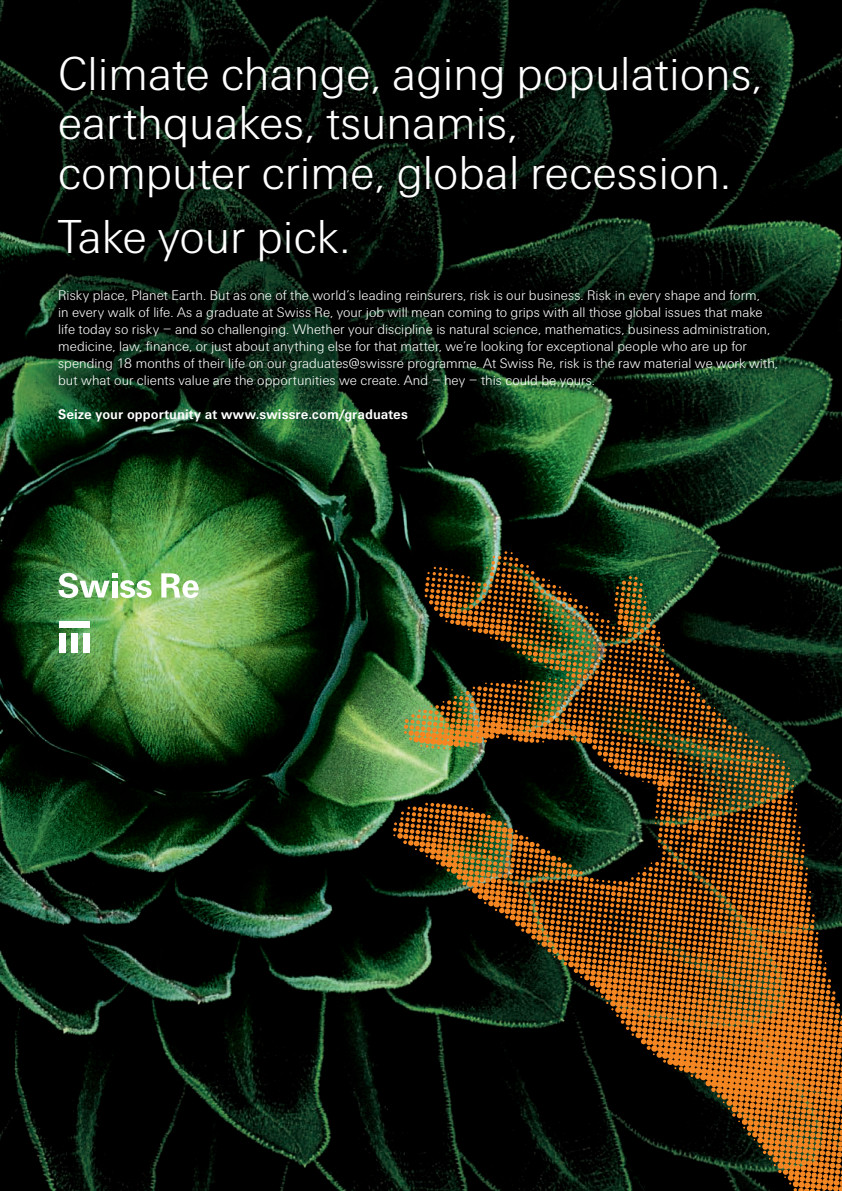
<style>
.page{position:relative;width:842px;height:1191px;background:#fff}
.page>*{position:absolute;margin:0;border:0;box-sizing:border-box;transform-origin:0 0}
.t1{font:300 48px/49.6px "Swiss Re Sans OT";color:#fff}
.t2{font:300 14px/17px "Swiss Re Sans OT";letter-spacing:.005em;color:#fff}
.t3{font:700 14px "Swiss Re Sans OT";letter-spacing:.005em;color:#fff}
</style>
<div class="page">
<img style="left:0;top:0;width:842px;height:1191px">
<svg style="left:58px;top:573px;width:94px;height:25px"></svg>
<div style="left:59px;top:621px;width:31px;height:7px;background:#fff"></div>
<div style="left:59px;top:633px;width:7px;height:19px;background:#fff"></div>
<div style="left:71px;top:633px;width:7px;height:19px;background:#fff"></div>
<div style="left:83px;top:633px;width:6px;height:19px;background:#fff"></div>
<svg style="left:161px;top:573px;width:38px;height:25px"></svg>
<svg style="left:393px;top:551px;width:449px;height:640px;background:#3f3112"></svg>
<h1 class="t1" style="left:58px;top:49px;width:706px">Climate change, aging populations, earthquakes, tsunamis,<br>computer crime, global recession.</h1>
<h1 class="t1" style="left:58px;top:212px;width:294px">Take your pick.</h1>
<p class="t2" style="left:58px;top:287px;width:721px">Risky place, Planet Earth. But as one of the world’s leading reinsurers, risk is our business. Risk in every shape and form,<br>in every walk of life. As a graduate at Swiss Re, your job will mean coming to grips with all those global issues that make life today so risky − and so challenging. Whether your discipline is natural science, mathematics, business administration, medicine, law, finance, or just about anything else for that matter, we’re looking for exceptional people who are up for spending 18 months of their life on our graduates@swissre programme. At Swiss Re, risk is the raw material we work with, but what our clients value are the opportunities we create. And − hey − this could be yours.</p>
<p class="t3" style="left:58px;top:406px;width:351px">Seize your opportunity at www.swissre.com/graduates</p>
</div>
